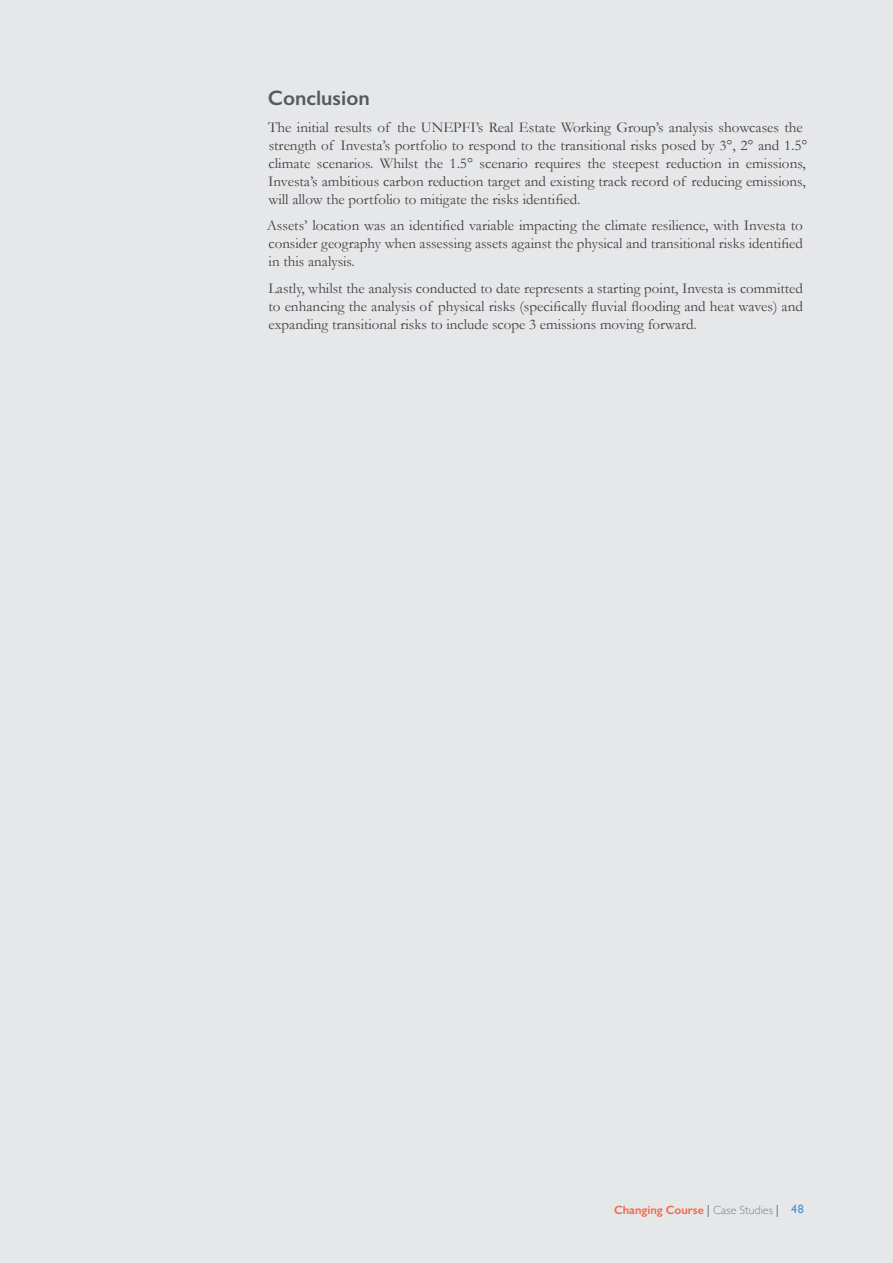
<style>
.page{position:relative;width:893px;height:1263px;background:#e6e7e8}
.page>*{position:absolute;margin:0;border:0;box-sizing:border-box;transform-origin:0 0}
.t1{font:600 21px "Gill Sans";color:#58595b}
.t2{font:15px/18px "Garamond";color:#414042;text-align:justify}
.t3{font:600 12px "Gill Sans";color:#f26649}
.s1{color:#808285}
.s2{font-weight:300;color:#808285}
.s3{font-weight:400;color:#4e8fcc}
</style>
<div class="page">
<h1 class="t1" style="left:268px;top:86px;width:103px">Conclusion</h1>
<p class="t2" style="left:268px;top:118px;width:541px;text-align:left">The initial results of the UNEPFI’s Real Estate Working Group’s analysis showcases the strength of Investa’s portfolio to respond to the transitional risks posed by 3°, 2° and 1.5° climate scenarios. Whilst the 1.5° scenario requires the steepest reduction in emissions, Investa’s ambitious carbon reduction target and existing track record of reducing emissions, will allow the portfolio to mitigate the risks identified.</p>
<p class="t2" style="left:267px;top:217px;width:538px">Assets’ location was an identified variable impacting the climate resilience, with Investa to consider geography when assessing assets against the physical and transitional risks identified in this analysis.</p>
<p class="t2" style="left:268px;top:279px;width:536px">Lastly, whilst the analysis conducted to date represents a starting point, Investa is committed to enhancing the analysis of physical risks (specifically fluvial flooding and heat waves) and expanding transitional risks to include scope 3 emissions moving forward.</p>
<p class="t3" style="left:614px;top:1202px;width:191px">Changing Course <span class="s1">|</span> <span class="s2">Case Studies</span> <span class="s1">|</span> <span class="s3">48</span></p>
</div>
